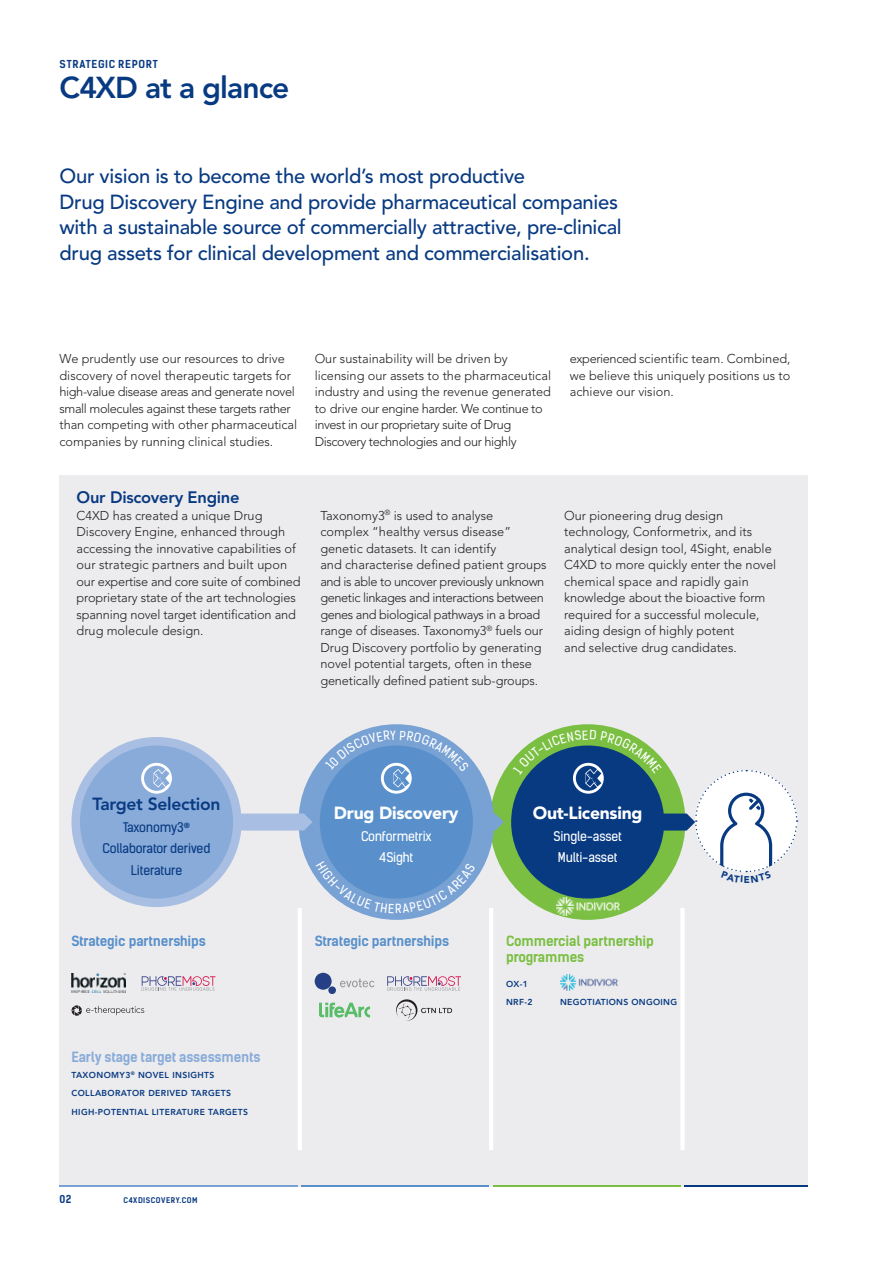
<style>
.page{position:relative;width:893px;height:1263px;background:#fff}
.page>*{position:absolute;margin:0;border:0;box-sizing:border-box;transform-origin:0 0}
.t1{font:800 30px "Avenir LT Std";letter-spacing:-.03em;color:#083a82}
.t2{font:500 20.25px/25.5px "Avenir LT Std";letter-spacing:-.015em;color:#083a82}
.t3{font:900 17.4px "Avenir LT Std";letter-spacing:-.015em;color:#fff}
.t4{font:800 17.4px "Avenir LT Std";letter-spacing:-.015em;color:#083a82}
.t5{font:800 16.5px "Avenir LT Std";letter-spacing:-.015em;color:#083a82}
.t6{font:700 13.5px "Kelson Sans";letter-spacing:-.015em;color:#5990cb}
.t7{font:700 13.5px/16.5px "Kelson Sans";letter-spacing:-.015em;color:#7abf42}
.t8{font:700 13.5px "Kelson Sans";letter-spacing:-.015em;color:#88abd9}
.t9{font:300 12.75px/16.5px "Avenir LT Std";color:#231f20}
.t10{font:12.75px/21.5px "Kelson Sans";letter-spacing:-.015em;color:#fff;text-align:center}
.t11{font:12.75px/21.5px "Kelson Sans";letter-spacing:-.015em;color:#083a82;text-align:center}
.t12{font:700 10.5px "Kelson Sans";letter-spacing:.06em;color:#083a82}
.t13{font:800 8.55px/18.3px "Avenir LT Std";letter-spacing:.045em;color:#083a82}
.t14{font:700 7.5px "Kelson Sans";letter-spacing:.06em;color:#083a82}
</style>
<div class="page">
<div style="left:60px;top:475px;width:748px;height:711px;background:#ececee"></div>
<hr style="left:298px;top:908px;width:4px;height:242px;background:#fff">
<hr style="left:489px;top:908px;width:4px;height:242px;background:#fff">
<div style="left:680px;top:908px;width:5px;height:242px;background:#fff"></div>
<div style="left:490px;top:724px;width:195px;height:196px;background:#7abf42;border-radius:50%"></div>
<svg style="left:507px;top:741px;width:161px;height:162px"></svg>
<div style="left:503px;top:737px;width:170px;height:170px;border:9px solid #7abf42;border-radius:50%"></div>
<div style="left:298px;top:724px;width:196px;height:196px;background:#78a1d4;border-radius:50%"></div>
<div style="left:76px;top:741px;width:161px;height:162px;background:#88abd9;border-radius:50%"></div>
<div style="left:71px;top:737px;width:171px;height:170px;border:9px solid #a8bee2;border-radius:50%"></div>
<svg style="left:141px;top:763px;width:31px;height:31px"></svg>
<img style="left:560px;top:975px;width:57px;height:16px">
<img style="left:71px;top:974px;width:54px;height:19px">
<svg style="left:319px;top:1002px;width:51px;height:15px"></svg>
<svg style="left:71px;top:1005px;width:73px;height:11px"></svg>
<svg style="left:142px;top:976px;width:73px;height:15px"></svg>
<svg style="left:387px;top:976px;width:74px;height:15px"></svg>
<svg style="left:396px;top:999px;width:56px;height:22px"></svg>
<svg style="left:315px;top:973px;width:59px;height:21px"></svg>
<hr style="left:60px;top:1185px;width:238px;height:1px;background:#78a1d4">
<hr style="left:302px;top:1185px;width:187px;height:1px;background:#5990cb">
<hr style="left:493px;top:1185px;width:187px;height:1px;background:#7abf42">
<hr style="left:685px;top:1185px;width:123px;height:1px;background:#083a82">
<img style="left:556px;top:898px;width:63px;height:17px">
<svg style="left:493px;top:813px;width:11px;height:17px"></svg>
<div style="left:315px;top:741px;width:162px;height:162px;background:#5990cb;border-radius:50%"></div>
<div style="left:311px;top:737px;width:170px;height:170px;border:9px solid #78a1d4;border-radius:50%"></div>
<svg style="left:236px;top:813px;width:77px;height:17px"></svg>
<svg style="left:513px;top:730px;width:285px;height:153px"></svg>
<svg style="left:325px;top:730px;width:144px;height:64px"></svg>
<svg style="left:316px;top:861px;width:159px;height:52px"></svg>
<p class="t12" style="left:60px;top:57px;width:100px">STRATEGIC REPORT</p>
<h1 class="t1" style="left:60px;top:70px;width:231px">C4XD at a glance</h1>
<p class="t2" style="left:60px;top:164px;width:564px">Our vision is to become the world’s most productive<br>Drug Discovery Engine and provide pharmaceutical companies with a sustainable source of commercially attractive, pre-clinical drug assets for clinical development and commercialisation.</p>
<p class="t9" style="left:60px;top:350px;width:239px">We prudently use our resources to drive discovery of novel therapeutic targets for high-value disease areas and generate novel small molecules against these targets rather than competing with other pharmaceutical companies by running clinical studies.</p>
<p class="t9" style="left:315px;top:350px;width:238px">Our sustainability will be driven by licensing our assets to the pharmaceutical industry and using the revenue generated to drive our engine harder. We continue to invest in our proprietary suite of Drug Discovery technologies and our highly</p>
<p class="t9" style="left:570px;top:350px;width:222px;text-align:justify">experienced scientific team. Combined, we believe this uniquely positions us to achieve our vision.</p>
<p class="t5" style="left:77px;top:488px;width:165px">Our Discovery Engine</p>
<p class="t9" style="left:77px;top:507px;width:225px">C4XD has created a unique Drug Discovery Engine, enhanced through accessing the innovative capabilities of our strategic partners and built upon our expertise and core suite of combined proprietary state of the art technologies spanning novel target identification and drug molecule design.</p>
<p class="t9" style="left:320px;top:507px;width:228px">Taxonomy3<sup>®</sup> is used to analyse<br>complex “healthy versus disease” genetic datasets. It can identify<br>and characterise defined patient groups and is able to uncover previously unknown genetic linkages and interactions between genes and biological pathways in a broad range of diseases. Taxonomy3<sup>®</sup> fuels our Drug Discovery portfolio by generating novel potential targets, often in these genetically defined patient sub-groups.</p>
<p class="t9" style="left:564px;top:507px;width:214px">Our pioneering drug design technology, Conformetrix, and its analytical design tool, 4Sight, enable C4XD to more quickly enter the novel chemical space and rapidly gain knowledge about the bioactive form required for a successful molecule, aiding design of highly potent<br>and selective drug candidates.</p>
<h3 class="t4" style="left:92px;top:793px;width:130px">Target Selection</h3>
<p class="t11" style="left:103px;top:816px;width:109px">Taxonomy3<sup>®<br></sup>Collaborator derived<br>Literature</p>
<h3 class="t3" style="left:334px;top:802px;width:126px">Drug Discovery</h3>
<p class="t10" style="left:361px;top:825px;width:72px">Conformetrix<br>4Sight</p>
<p class="t6" style="left:71px;top:933px;width:136px">Strategic partnerships</p>
<p class="t6" style="left:315px;top:933px;width:136px">Strategic partnerships</p>
<p class="t8" style="left:71px;top:1049px;width:190px">Early stage target assessments</p>
<p class="t13" style="left:71px;top:1066px;width:178px">TAXONOMY3<sup>®</sup> NOVEL INSIGHTS<br>COLLABORATOR DERIVED TARGETS<br>HIGH-POTENTIAL LITERATURE TARGETS</p>
<p class="t12" style="left:60px;top:1193px;width:13px">02</p>
<p class="t14" style="left:123px;top:1196px;width:76px">C4XDISCOVERY.COM</p>
<h3 class="t3" style="left:535px;top:802px;width:106px">Out-licensing</h3>
<h3 class="t3" style="left:533px;top:802px;width:111px">Out-Licensing</h3>
<p class="t10" style="left:553px;top:825px;width:70px">Single-asset<br>Multi-asset</p>
<p class="t7" style="left:506px;top:933px;width:149px">Commercial partnership programmes</p>
<p class="t13" style="left:506px;top:974px;width:28px">OX-1<br>NRF-2</p>
<p class="t13" style="left:560px;top:993px;width:119px">NEGOTIATIONS ONGOING</p>
</div>
